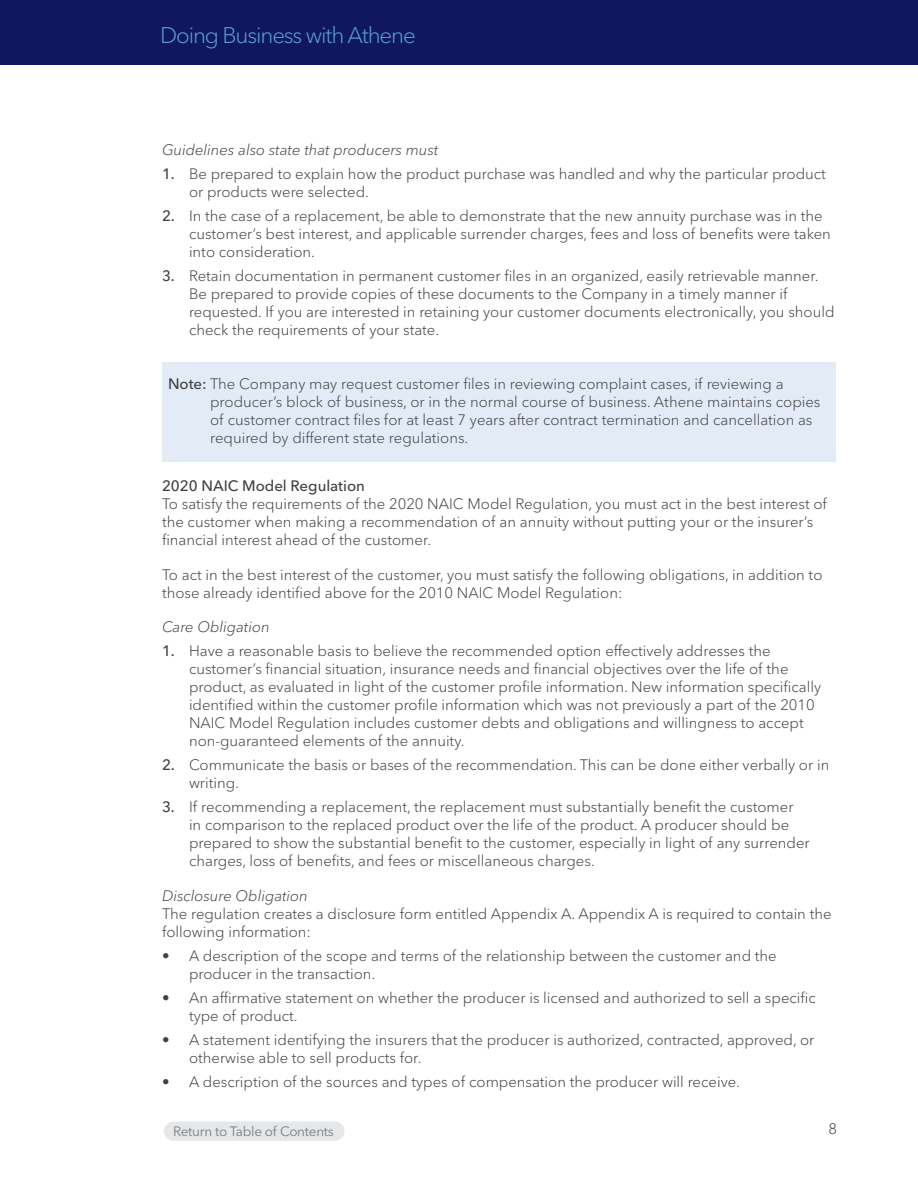
<style>
.page{position:relative;width:918px;height:1188px;background:#fff}
.page>*{position:absolute;margin:0;border:0;box-sizing:border-box;transform-origin:0 0}
.t1{font:300 22.5px "Avenir Next LT Pro";letter-spacing:-.05em;color:#56a0d3}
.t2{font:300 15px/18px "Avenir Next LT Pro";color:#414042}
.t3{font:italic 300 15px "Avenir Next LT Pro";color:#414042}
.t4{font:500 15px "Avenir Next LT Pro";color:#414042}
.t5{font:13.5px "Avenir Next LT Pro";letter-spacing:-.02em;color:#7b7c7f}
.s1{font-weight:500}
</style>
<div class="page">
<div style="left:0;top:0;width:918px;height:65px;background:#11175e"></div>
<div style="left:162px;top:362px;width:674px;height:99px;background:#e3ecf6"></div>
<svg style="left:164px;top:1121px;width:181px;height:20px;background:#e7e8e9"></svg>
<h1 class="t1" style="left:160px;top:21px;width:257px">Doing Business with Athene</h1>
<p class="t3" style="left:162px;top:140px;width:278px">Guidelines also state that producers must</p>
<p class="t2" style="left:189px;top:164px;width:639px;text-indent:-27px"><span class="s1">1.</span> Be prepared to explain how the product purchase was handled and why the particular product or products were selected.</p>
<p class="t2" style="left:189px;top:206px;width:643px;text-indent:-27px"><span class="s1">2.</span> In the case of a replacement, be able to demonstrate that the new annuity purchase was in the customer’s best interest, and applicable surrender charges, fees and loss of benefits were taken into consideration.</p>
<p class="t2" style="left:189px;top:266px;width:647px;text-indent:-27px"><span class="s1">3.</span> Retain documentation in permanent customer files in an organized, easily retrievable manner.<br>Be prepared to provide copies of these documents to the Company in a timely manner if requested. If you are interested in retaining your customer documents electronically, you should check the requirements of your state.</p>
<p class="t2" style="left:210px;top:375px;width:612px;text-indent:-42px"><span class="s1">Note:</span> The Company may request customer files in reviewing complaint cases, if reviewing a producer’s block of business, or in the normal course of business. Athene maintains copies of customer contract files for at least 7 years after contract termination and cancellation as required by different state regulations.</p>
<p class="t4" style="left:162px;top:477px;width:205px">2020 NAIC Model Regulation</p>
<p class="t2" style="left:162px;top:495px;width:666px">To satisfy the requirements of the 2020 NAIC Model Regulation, you must act in the best interest of the customer when making a recommendation of an annuity without putting your or the insurer’s financial interest ahead of the customer.</p>
<p class="t2" style="left:162px;top:566px;width:662px">To act in the best interest of the customer, you must satisfy the following obligations, in addition to those already identified above for the 2010 NAIC Model Regulation:</p>
<p class="t3" style="left:162px;top:618px;width:109px">Care Obligation</p>
<p class="t2" style="left:189px;top:642px;width:634px;text-indent:-27px"><span class="s1">1.</span> Have a reasonable basis to believe the recommended option effectively addresses the customer’s financial situation, insurance needs and financial objectives over the life of the product, as evaluated in light of the customer profile information. New information specifically identified within the customer profile information which was not previously a part of the 2010<br>NAIC Model Regulation includes customer debts and obligations and willingness to accept non-guaranteed elements of the annuity.</p>
<p class="t2" style="left:189px;top:756px;width:642px;text-indent:-27px"><span class="s1">2.</span> Communicate the basis or bases of the recommendation. This can be done either verbally or in writing.</p>
<p class="t2" style="left:189px;top:798px;width:622px;text-indent:-27px"><span class="s1">3.</span> If recommending a replacement, the replacement must substantially benefit the customer<br>in comparison to the replaced product over the life of the product. A producer should be prepared to show the substantial benefit to the customer, especially in light of any surrender charges, loss of benefits, and fees or miscellaneous charges.</p>
<p class="t3" style="left:162px;top:887px;width:147px">Disclosure Obligation</p>
<p class="t2" style="left:162px;top:905px;width:671px">The regulation creates a disclosure form entitled Appendix A. Appendix A is required to contain the following information:</p>
<p class="t2" style="left:189px;top:947px;width:589px;text-indent:-27px">• A description of the scope and terms of the relationship between the customer and the producer in the transaction.</p>
<p class="t2" style="left:189px;top:989px;width:628px;text-indent:-27px">• An affirmative statement on whether the producer is licensed and authorized to sell a specific type of product.</p>
<p class="t2" style="left:189px;top:1031px;width:627px;text-indent:-27px">• A statement identifying the insurers that the producer is authorized, contracted, approved, or otherwise able to sell products for.</p>
<p class="t2" style="left:162px;top:1073px;width:580px">• A description of the sources and types of compensation the producer will receive.</p>
<p class="t5" style="left:173px;top:1123px;width:162px">Return to Table of Contents</p>
<p class="t2" style="left:828px;top:1120px;width:10px">8</p>
</div>
